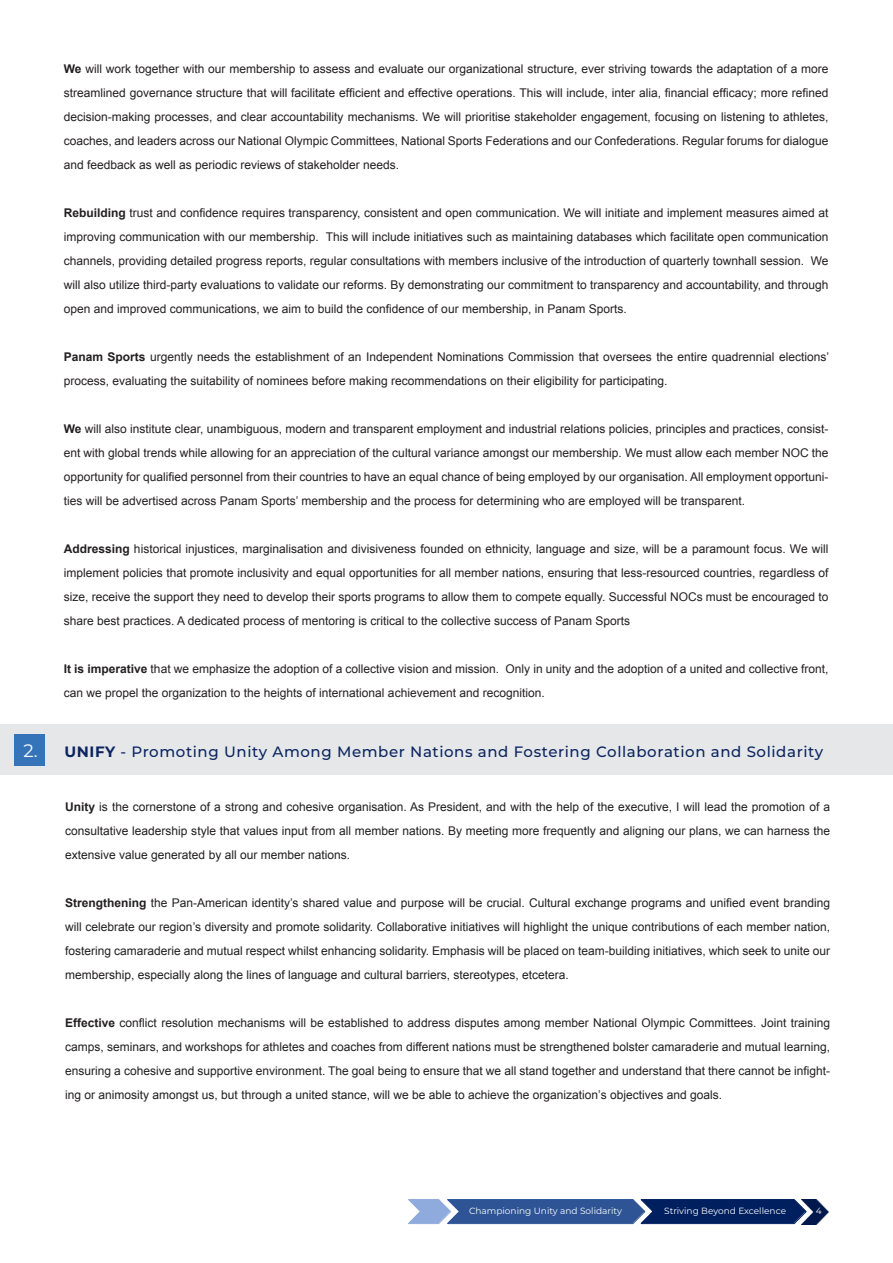
<style>
.page{position:relative;width:893px;height:1263px;background:#fff}
.page>*{position:absolute;margin:0;border:0;box-sizing:border-box;transform-origin:0 0}
.t1{font:18px "Montserrat";color:#fff}
.Paragraph_Style_12{font:500 15px "Montserrat";letter-spacing:.04em;color:#0b2560}
.Paragraph_Style_7{font:12px/24px "Arial";color:#231f20;text-align:justify}
.t2{font:9px "Montserrat";color:#fff}
.s1{font-weight:700}
</style>
<div class="page">
<div style="left:0;top:725px;width:893px;height:50px;background:#e6e7e9"></div>
<div style="left:14px;top:735px;width:31px;height:31px;background:#3674ba"></div>
<svg style="left:408px;top:1199px;width:393px;height:25px;background:#30508c"></svg>
<img style="left:801px;top:1199px;width:27px;height:25px">
<p class="t1" style="left:24px;top:738px;width:16px">2.</p>
<p class="Paragraph_Style_7" style="left:64px;top:56px;width:766px"><span class="s1">We</span> will work together with our membership to assess and evaluate our organizational structure, ever striving towards the adaptation of a more streamlined governance structure that will facilitate efficient and effective operations. This will include, inter alia, financial efficacy; more refined decision-making processes, and clear accountability mechanisms. We will prioritise stakeholder engagement, focusing on listening to athletes, coaches, and leaders across our National Olympic Committees, National Sports Federations and our Confederations. Regular forums for dialogue and feedback as well as periodic reviews of stakeholder needs.</p>
<p class="Paragraph_Style_7" style="left:64px;top:200px;width:766px"><span class="s1">Rebuilding</span> trust and confidence requires transparency, consistent and open communication. We will initiate and implement measures aimed at improving communication with our membership. This will include initiatives such as maintaining databases which facilitate open communication channels, providing detailed progress reports, regular consultations with members inclusive of the introduction of quarterly townhall session. We will also utilize third-party evaluations to validate our reforms. By demonstrating our commitment to transparency and accountability, and through open and improved communications, we aim to build the confidence of our membership, in Panam Sports.</p>
<p class="Paragraph_Style_7" style="left:64px;top:344px;width:767px"><span class="s1">Panam Sports</span> urgently needs the establishment of an Independent Nominations Commission that oversees the entire quadrennial elections’ process, evaluating the suitability of nominees before making recommendations on their eligibility for participating.</p>
<p class="Paragraph_Style_7" style="left:64px;top:416px;width:766px"><span class="s1">We</span> will also institute clear, unambiguous, modern and transparent employment and industrial relations policies, principles and practices, consist&shy;ent with global trends while allowing for an appreciation of the cultural variance amongst our membership. We must allow each member NOC the opportunity for qualified personnel from their countries to have an equal chance of being employed by our organisation. All employment opportuni&shy;ties will be advertised across Panam Sports’ membership and the process for determining who are employed will be transparent.</p>
<p class="Paragraph_Style_7" style="left:64px;top:536px;width:766px"><span class="s1">Addressing</span> historical injustices, marginalisation and divisiveness founded on ethnicity, language and size, will be a paramount focus. We will implement policies that promote inclusivity and equal opportunities for all member nations, ensuring that less-resourced countries, regardless of size, receive the support they need to develop their sports programs to allow them to compete equally. Successful NOCs must be encouraged to share best practices. A dedicated process of mentoring is critical to the collective success of Panam Sports</p>
<p class="Paragraph_Style_7" style="left:64px;top:656px;width:766px"><span class="s1">It is imperative</span> that we emphasize the adoption of a collective vision and mission. Only in unity and the adoption of a united and collective front, can we propel the organization to the heights of international achievement and recognition.</p>
<p class="Paragraph_Style_12" style="left:64px;top:741px;width:760px"><span class="s1">UNIFY</span> - Promoting Unity Among Member Nations and Fostering Collaboration and Solidarity</p>
<p class="Paragraph_Style_7" style="left:65px;top:795px;width:766px"><span class="s1">Unity</span> is the cornerstone of a strong and cohesive organisation. As President, and with the help of the executive, I will lead the promotion of a consultative leadership style that values input from all member nations. By meeting more frequently and aligning our plans, we can harness the extensive value generated by all our member nations.</p>
<p class="Paragraph_Style_7" style="left:65px;top:891px;width:766px"><span class="s1">Strengthening</span> the Pan-American identity’s shared value and purpose will be crucial. Cultural exchange programs and unified event branding will celebrate our region’s diversity and promote solidarity. Collaborative initiatives will highlight the unique contributions of each member nation, fostering camaraderie and mutual respect whilst enhancing solidarity. Emphasis will be placed on team-building initiatives, which seek to unite our membership, especially along the lines of language and cultural barriers, stereotypes, etcetera.</p>
<p class="Paragraph_Style_7" style="left:65px;top:1011px;width:766px"><span class="s1">Effective</span> conflict resolution mechanisms will be established to address disputes among member National Olympic Committees. Joint training camps, seminars, and workshops for athletes and coaches from different nations must be strengthened bolster camaraderie and mutual learning, ensuring a cohesive and supportive environment. The goal being to ensure that we all stand together and understand that there cannot be infight&shy;ing or animosity amongst us, but through a united stance, will we be able to achieve the organization’s objectives and goals.</p>
<p class="t2" style="left:469px;top:1204px;width:154px">Championing Unity and Solidarity</p>
<p class="t2" style="left:664px;top:1204px;width:123px">Striving Beyond Excellence</p>
<p class="t2" style="left:816px;top:1204px;width:7px">4</p>
</div>
